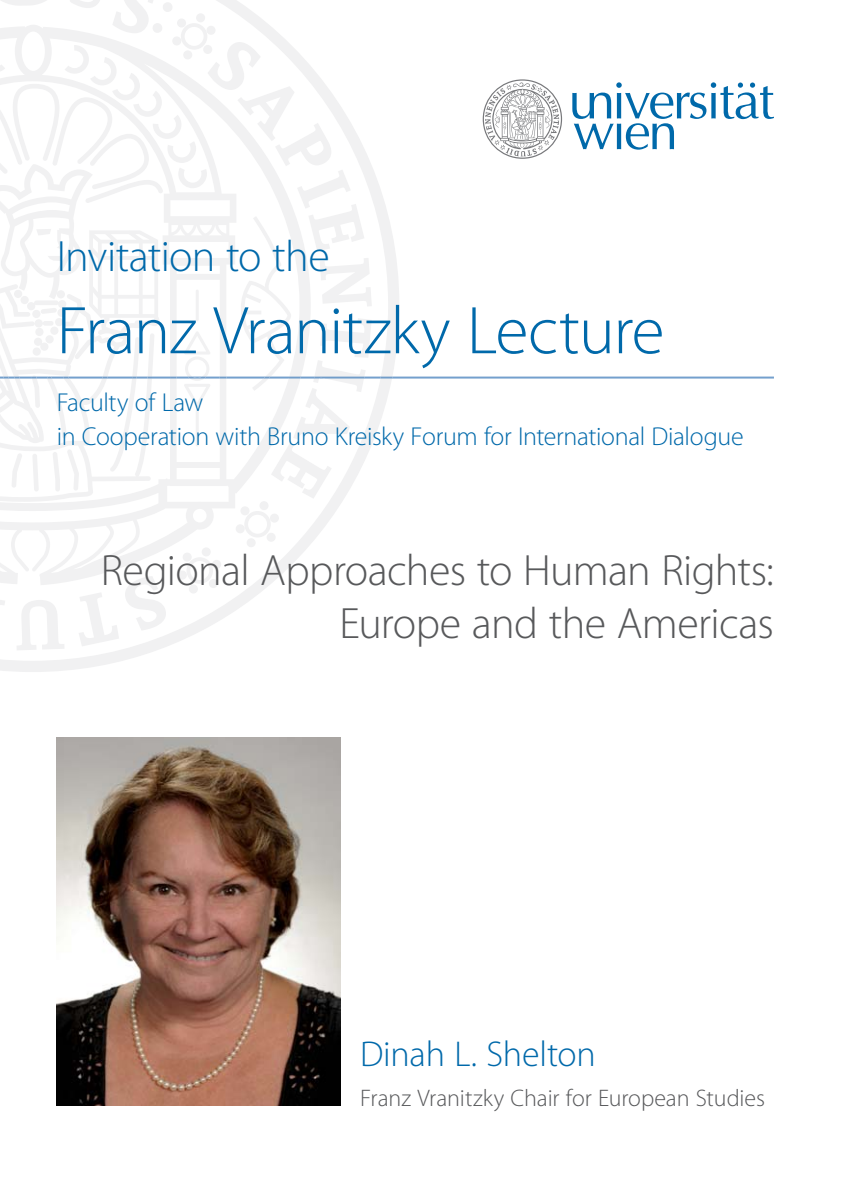
<style>
.page{position:relative;width:842px;height:1191px;background:#fff}
.page>*{position:absolute;margin:0;border:0;box-sizing:border-box;transform-origin:0 0}
.t1{font:300 68px "Myriad Pro";letter-spacing:-.015em;color:#0069aa}
.t2{font:300 44px/52.8px "Myriad Pro";letter-spacing:-.015em;color:#58595b;text-align:right}
.t3{font:300 44px "Myriad Pro";letter-spacing:-.015em;color:#0069aa}
.t4{font:300 36px "Myriad Pro";letter-spacing:-.005em;color:#0069aa}
.t5{font:300 26px/34px "Myriad Pro";letter-spacing:-.015em;color:#0069aa}
.t6{font:300 24px "Myriad Pro";letter-spacing:-.005em;color:#58595b}
</style>
<div class="page">
<svg style="left:572px;top:82px;width:202px;height:68px"></svg>
<svg style="left:483px;top:79px;width:79px;height:80px"></svg>
<svg style="left:0;top:0;width:399px;height:672px"></svg>
<svg style="left:0;top:376px;width:774px;height:2px;background:#9bbada"></svg>
<img style="left:57px;top:737px;width:283px;height:369px">
<h2 class="t3" style="left:57px;top:240px;width:275px">Invitation to the</h2>
<h1 class="t1" style="left:57px;top:305px;width:609px">Franz Vranitzky Lecture</h1>
<p class="t5" style="left:57px;top:388px;width:688px">Faculty of Law<br>in Cooperation with Bruno Kreisky Forum for International Dialogue</p>
<h2 class="t2" style="left:101px;top:548px;width:675px">Regional Approaches to Human Rights:<br>Europe and the Americas</h2>
<h3 class="t4" style="left:360px;top:1040px;width:237px">Dinah L. Shelton</h3>
<p class="t6" style="left:360px;top:1088px;width:407px">Franz Vranitzky Chair for European Studies</p>
</div>
